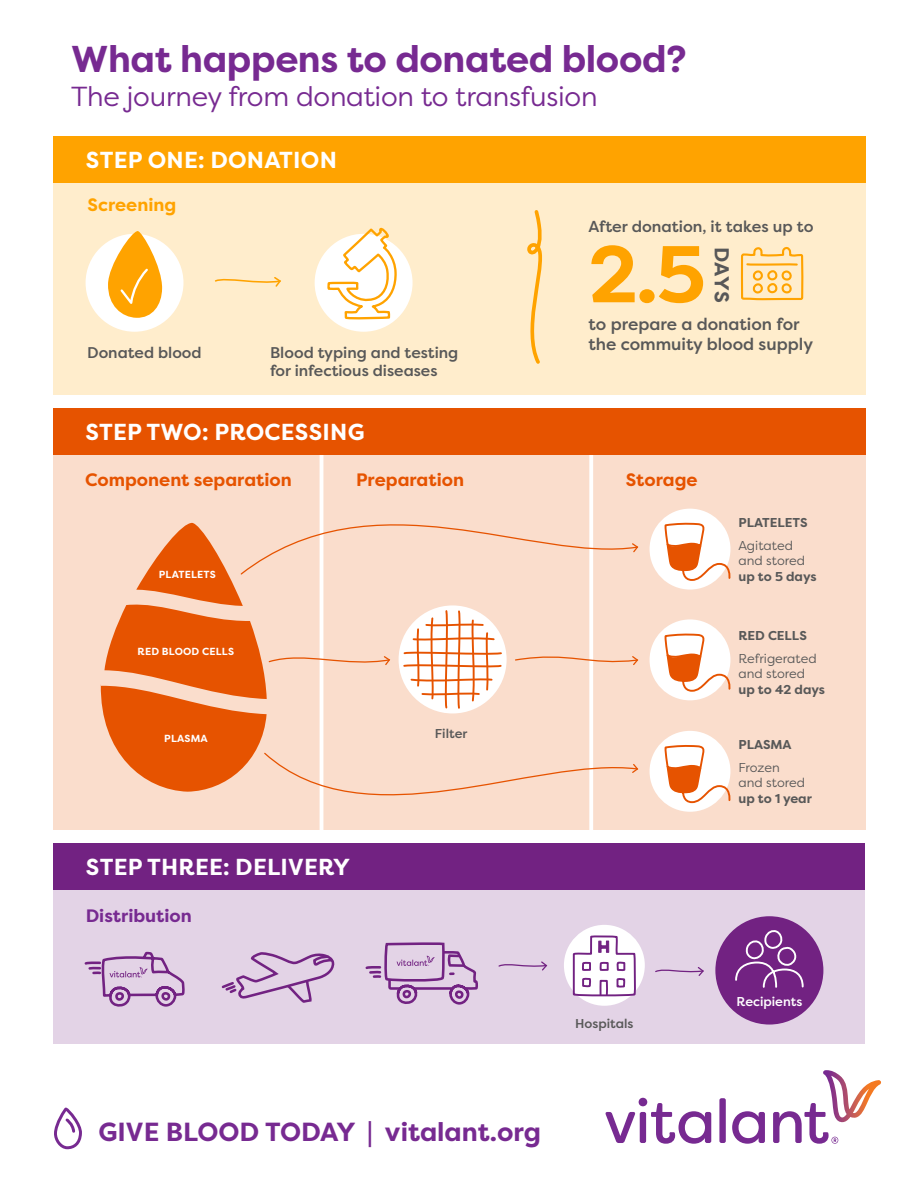
<style>
.page{position:relative;width:918px;height:1188px;background:#fff}
.page>*{position:absolute;margin:0;border:0;box-sizing:border-box;transform-origin:0 0}
._13_17_alt_body_copy{font:700 80.25px "Filson Pro";color:#ffa300}
._13_17_alt_body_copy-2{font:700 37.35px "Filson Pro";letter-spacing:-.01em;color:#772a91}
._13_17_alt_body_copy-3{font:27.45px "Filson Pro";letter-spacing:-.01em;color:#772a91}
._22_26_subhead_-_bol{font:700 26.25px "Filson Pro";color:#772a91}
._13_17_alt_body_copy-4{font:700 23.1px "Filson Pro";letter-spacing:.01em;color:#fff}
._13_17_alt_body_copy-5{font:700 20.1px "Filson Pro";color:#585858}
._13_17_alt_body_copy-6{font:700 18px "Filson Pro";color:#e65300}
.Paragraph_Style_1{font:700 18px "Filson Pro";color:#772a91}
._13_17_alt_body_copy-7{font:700 18px "Filson Pro";color:#ffa300}
._13_17_alt_body_copy-8{font:500 16.95px/19.8px "Filson Pro";color:#585858}
._13_17_alt_body_copy-9{font:500 15.9px "Filson Pro";color:#585858}
.Paragraph_Style_1-2{font:500 15.6px/18.6px "Filson Pro";color:#585858}
.Paragraph_Style_1-3{font:12.9px/15.5px "Filson Pro";color:#585858}
.Paragraph_Style_1-4{font:700 12.9px "Filson Pro";color:#585858}
.Paragraph_Style_1-5{font:500 12.9px "Filson Pro";color:#585858}
.Paragraph_Style_1-6{font:500 12.9px "Filson Pro";color:#fff}
._13_17_alt_body_copy-10{font:700 10.2px "Filson Pro";letter-spacing:.02em;color:#fff}
.Paragraph_Style_1-7{font:700 10.2px "Filson Pro";letter-spacing:.02em;color:#fff}
.s1{font-weight:700}
</style>
<div class="page">
<div style="left:53px;top:454px;width:813px;height:376px;background:#faddcc"></div>
<div style="left:650px;top:731px;width:80px;height:81px;background:#fff;border-radius:50%"></div>
<svg style="left:589px;top:455px;width:4px;height:17px"></svg>
<hr style="left:320px;top:438px;width:3px;height:422px;background:#fff">
<div style="left:53px;top:409px;width:813px;height:46px;background:#e65300"></div>
<div style="left:650px;top:619px;width:80px;height:81px;background:#fff;border-radius:50%"></div>
<div style="left:650px;top:509px;width:80px;height:81px;background:#fff;border-radius:50%"></div>
<svg style="left:662px;top:744px;width:69px;height:60px"></svg>
<svg style="left:662px;top:632px;width:69px;height:61px"></svg>
<svg style="left:662px;top:521px;width:69px;height:61px"></svg>
<div style="left:53px;top:889px;width:811px;height:155px;background:#e3d3e6"></div>
<div style="left:53px;top:843px;width:811px;height:46px;background:#722282"></div>
<div style="left:564px;top:925px;width:81px;height:81px;background:#fff;border-radius:50%"></div>
<svg style="left:655px;top:967px;width:49px;height:9px"></svg>
<div style="left:715px;top:916px;width:108px;height:109px;background:#722282;border-radius:50%"></div>
<svg style="left:734px;top:927px;width:71px;height:61px"></svg>
<svg style="left:83px;top:472px;width:556px;height:535px"></svg>
<div style="left:53px;top:182px;width:813px;height:213px;background:#ffedcc"></div>
<div style="left:86px;top:234px;width:97px;height:98px;background:#fff;border-radius:50%"></div>
<div style="left:315px;top:234px;width:98px;height:98px;background:#fff;border-radius:50%"></div>
<svg style="left:108px;top:231px;width:54px;height:87px"></svg>
<svg style="left:327px;top:227px;width:69px;height:93px"></svg>
<svg style="left:214px;top:277px;width:67px;height:10px"></svg>
<div style="left:53px;top:136px;width:813px;height:46px;background:#ffa300"></div>
<svg style="left:527px;top:210px;width:15px;height:154px"></svg>
<svg style="left:740px;top:246px;width:64px;height:55px"></svg>
<svg style="left:54px;top:1107px;width:28px;height:43px"></svg>
<svg style="left:606px;top:1070px;width:275px;height:74px"></svg>
<p class="_13_17_alt_body_copy-2" style="left:71px;top:36px;width:617px">What happens to donated blood?</p>
<p class="_13_17_alt_body_copy-3" style="left:71px;top:78px;width:528px">The journey from donation to transfusion</p>
<p class="_13_17_alt_body_copy-4" style="left:86px;top:145px;width:253px">STEP ONE: DONATION</p>
<p class="_13_17_alt_body_copy-7" style="left:88px;top:193px;width:90px">Screening</p>
<p class="Paragraph_Style_1-2" style="left:87px;top:343px;width:116px">Donated blood</p>
<p class="Paragraph_Style_1-2" style="left:270px;top:343px;width:190px">Blood typing and testing for infectious diseases</p>
<p class="_13_17_alt_body_copy-4" style="left:85px;top:418px;width:281px">STEP TWO: PROCESSING</p>
<p class="_13_17_alt_body_copy-9" style="left:589px;top:216px;width:227px">After donation, it takes up to</p>
<p class="_13_17_alt_body_copy" style="left:589px;top:224px;width:119px">2.5</p>
<p class="_13_17_alt_body_copy-5" style="left:734px;top:247px;width:57px;rotate:90deg">DAYS</p>
<p class="_13_17_alt_body_copy-8" style="left:589px;top:314px;width:226px">to prepare a donation for the commuity blood supply</p>
<p class="_13_17_alt_body_copy-6" style="left:85px;top:469px;width:208px">Component separation</p>
<p class="_13_17_alt_body_copy-6" style="left:356px;top:469px;width:109px">Preparation</p>
<p class="_13_17_alt_body_copy-6" style="left:626px;top:469px;width:73px">Storage</p>
<p class="Paragraph_Style_1-4" style="left:738px;top:514px;width:71px">PLATELETS</p>
<p class="Paragraph_Style_1-3" style="left:738px;top:537px;width:68px">Agitated and stored</p>
<p class="_13_17_alt_body_copy-10" style="left:159px;top:568px;width:59px">PLATELETS</p>
<p class="Paragraph_Style_1-4" style="left:738px;top:568px;width:80px">up to 5 days</p>
<p class="Paragraph_Style_1-7" style="left:138px;top:645px;width:98px">RED BLOOD CELLS</p>
<p class="_13_17_alt_body_copy-10" style="left:164px;top:732px;width:45px">PLASMA</p>
<p class="Paragraph_Style_1-5" style="left:435px;top:724px;width:34px">Filter</p>
<p class="_13_17_alt_body_copy-4" style="left:86px;top:852px;width:266px">STEP THREE: DELIVERY</p>
<p class="Paragraph_Style_1" style="left:86px;top:905px;width:108px">Distribution</p>
<p class="_22_26_subhead_-_bol" style="left:98px;top:1115px;width:444px">GIVE BLOOD TODAY | vitalant.org</p>
<p class="Paragraph_Style_1-5" style="left:575px;top:1014px;width:60px">Hospitals</p>
<p class="Paragraph_Style_1-4" style="left:738px;top:627px;width:70px">RED CELLS</p>
<p class="Paragraph_Style_1-3" style="left:738px;top:650px;width:88px">Refrigerated and stored<br><span class="s1">up to 42 days</span></p>
<p class="Paragraph_Style_1-4" style="left:738px;top:736px;width:55px">PLASMA</p>
<p class="Paragraph_Style_1-3" style="left:738px;top:759px;width:75px">Frozen<br>and stored <span class="s1">up to 1 year</span></p>
<p class="Paragraph_Style_1-6" style="left:737px;top:992px;width:67px">Recipients</p>
</div>
